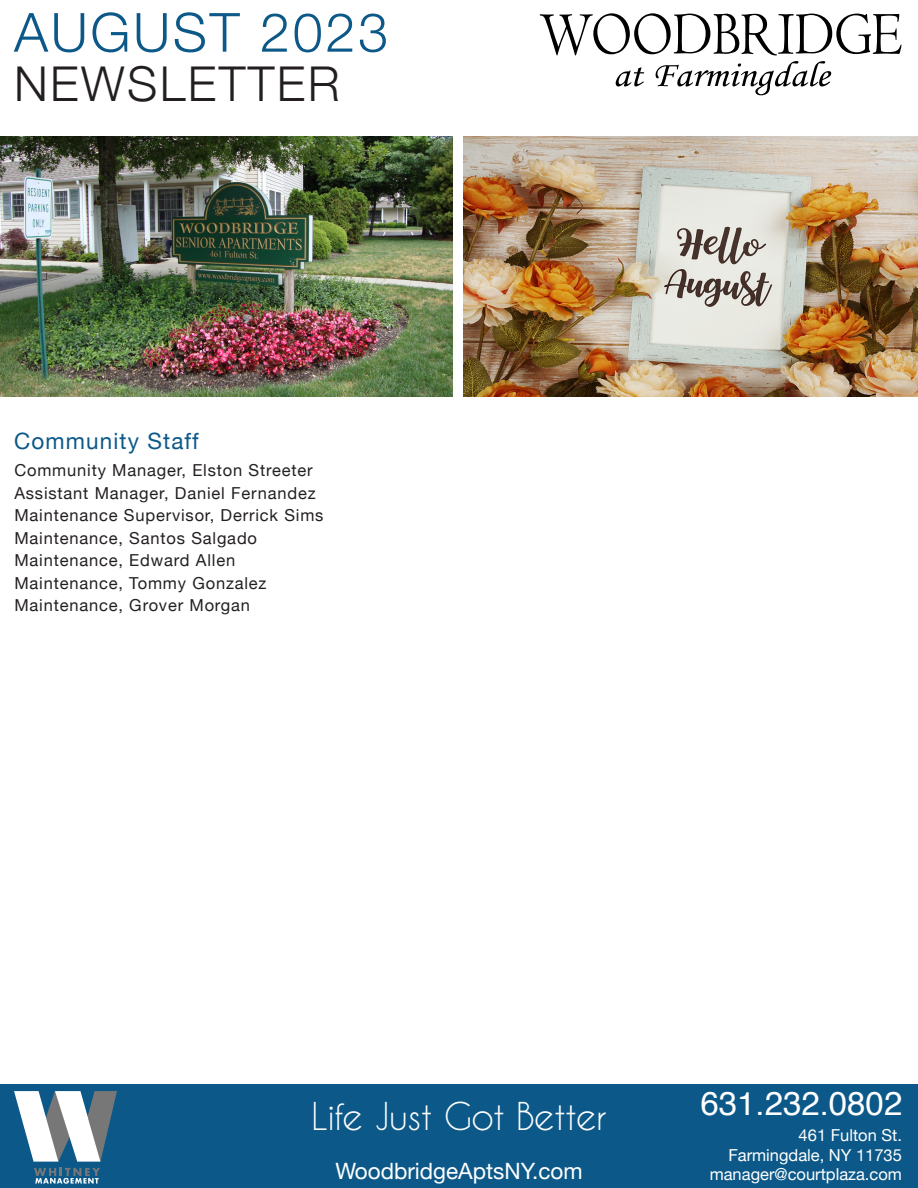
<style>
.page{position:relative;width:918px;height:1188px;background:#fff}
.page>*{position:absolute;margin:0;border:0;box-sizing:border-box;transform-origin:0 0}
.t1{font:300 54px "Helvetica Neue";letter-spacing:.05em;color:#0c5989}
.t2{font:300 48px "Helvetica Neue";letter-spacing:.05em;color:#231f20}
.t3{font:36px "Caviar Dreams";letter-spacing:-.02em;color:#fff}
.t4{font:33px "Helvetica";color:#fff}
.t5{font:22.5px "Helvetica Neue";color:#fff}
.t6{font:22.5px "Helvetica Neue";letter-spacing:.05em;color:#0c5989}
.t7{font:16.5px/22.5px "Helvetica Neue";letter-spacing:.05em;color:#231f20}
.t8{font:16.5px "Helvetica Neue";color:#fff}
</style>
<div class="page">
<div style="left:0;top:1085px;width:918px;height:103px;background:#0c5989"></div>
<svg style="left:540px;top:14px;width:362px;height:41px"></svg>
<svg style="left:616px;top:67px;width:28px;height:19px"></svg>
<svg style="left:656px;top:61px;width:175px;height:34px"></svg>
<img style="left:0;top:137px;width:452px;height:259px">
<svg style="left:14px;top:1091px;width:103px;height:71px"></svg>
<svg style="left:34px;top:1168px;width:66px;height:16px"></svg>
<img style="left:464px;top:137px;width:454px;height:259px">
<p class="t1" style="left:14px;top:-11px;width:376px">AUGUST 2023</p>
<p class="t2" style="left:14px;top:45px;width:327px">NEWSLETTER</p>
<p class="t6" style="left:14px;top:425px;width:186px">Community Staff</p>
<p class="t7" style="left:14px;top:460px;width:303px">Community Manager, Elston Streeter<br>Assistant Manager, Daniel Fernandez</p>
<p class="t7" style="left:14px;top:505px;width:311px">Maintenance Supervisor, Derrick Sims</p>
<p class="t7" style="left:14px;top:528px;width:244px">Maintenance, Santos Salgado</p>
<p class="t7" style="left:14px;top:550px;width:222px">Maintenance, Edward Allen</p>
<p class="t7" style="left:14px;top:573px;width:254px">Maintenance, Tommy Gonzalez</p>
<p class="t7" style="left:14px;top:595px;width:237px">Maintenance, Grover Morgan</p>
<p class="t4" style="left:701px;top:1078px;width:203px">631.232.0802</p>
<p class="t8" style="left:799px;top:1123px;width:105px">461 Fulton St.</p>
<p class="t8" style="left:728px;top:1143px;width:175px">Farmingdale, NY 11735</p>
<p class="t3" style="left:311px;top:1094px;width:297px">Life Just Got Better</p>
<p class="t5" style="left:335px;top:1155px;width:249px">WoodbridgeAptsNY.com</p>
<p class="t8" style="left:710px;top:1163px;width:194px">manager@courtplaza.com</p>
</div>
